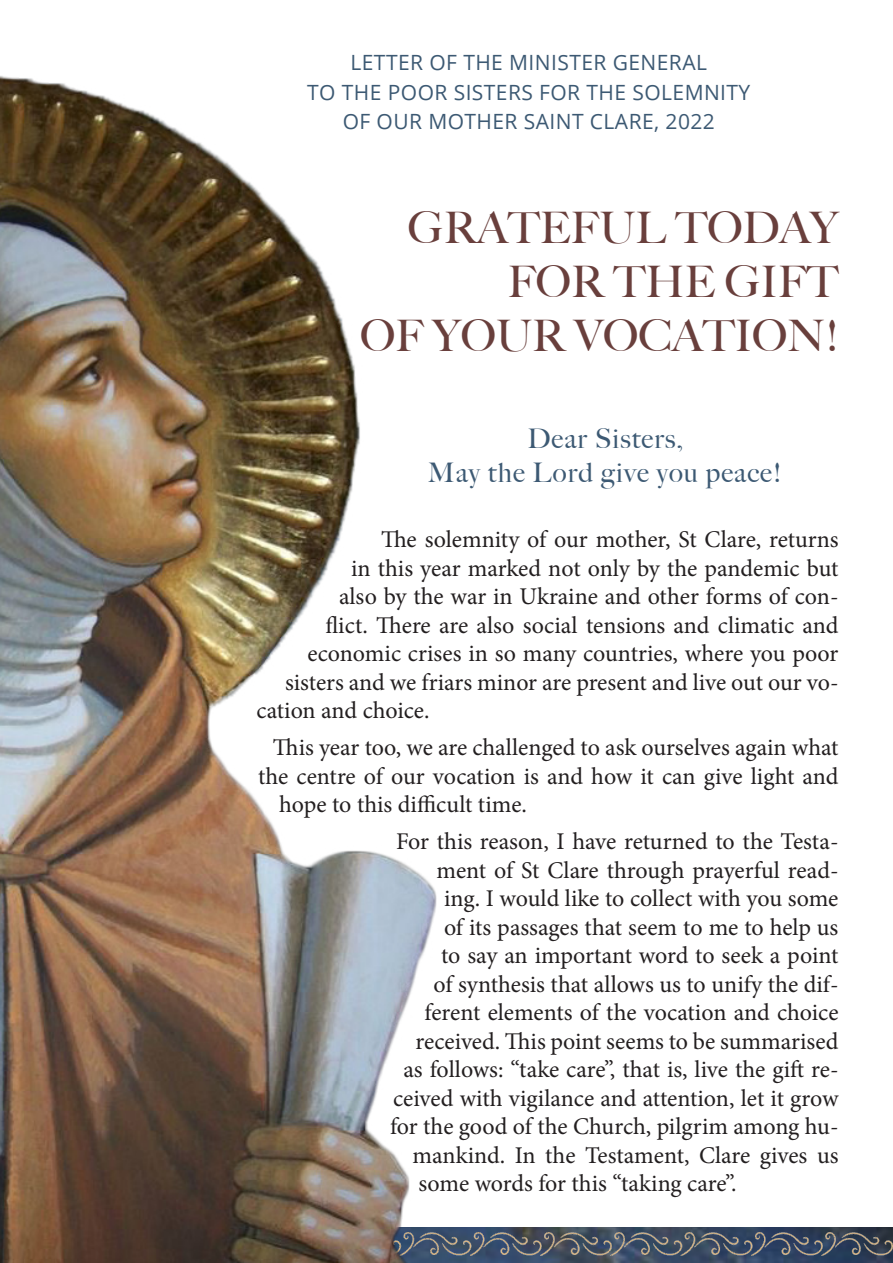
<style>
.page{position:relative;width:893px;height:1263px;background:#fff}
.page>*{position:absolute;margin:0;border:0;box-sizing:border-box;transform-origin:0 0}
.t1{font:500 43.5px/54px "Big Caslon";color:#693f3c;text-align:right}
.t2{font:500 27px "Big Caslon";letter-spacing:.04em;color:#3c5973}
.t3{font:24px "Minion Pro";letter-spacing:-.005em;color:#231f20}
.t4{font:21px "Open Sans";letter-spacing:.02em;color:#3c5973}
</style>
<div class="page">
<img style="left:445px;top:1227px;width:448px;height:36px">
<img style="left:445px;top:1233px;width:448px;height:23px">
<img style="left:0;top:76px;width:445px;height:1187px">
<p class="t4" style="left:351px;top:48px;width:358px">LETTER OF THE MINISTER GENERAL</p>
<p class="t4" style="left:307px;top:78px;width:445px">TO THE POOR SISTERS FOR THE SOLEMNITY</p>
<p class="t4" style="left:343px;top:107px;width:374px">OF OUR MOTHER SAINT CLARE, 2022</p>
<p class="t1" style="left:408px;top:199px;width:432px">GRATEFUL TODAY<br>FOR THE GIFT</p>
<p class="t1" style="left:360px;top:307px;width:480px">OF YOUR VOCATION!</p>
<p class="t2" style="left:527px;top:416px;width:157px">Dear Sisters,</p>
<p class="t2" style="left:428px;top:450px;width:355px">May the Lord give you peace!</p>
<p class="t3" style="left:381px;top:524px;width:459px">The solemnity of our mother, St Clare, returns</p>
<p class="t3" style="left:351px;top:552px;width:489px">in this year marked not only by the pandemic but</p>
<p class="t3" style="left:339px;top:581px;width:501px">also by the war in Ukraine and other forms of con-</p>
<p class="t3" style="left:325px;top:609px;width:515px">flict. There are also social tensions and climatic and</p>
<p class="t3" style="left:307px;top:638px;width:532px">economic crises in so many countries, where you poor</p>
<p class="t3" style="left:285px;top:666px;width:555px">sisters and we friars minor are present and live out our vo-</p>
<p class="t3" style="left:256px;top:695px;width:174px">cation and choice.</p>
<p class="t3" style="left:273px;top:732px;width:567px">This year too, we are challenged to ask ourselves again what</p>
<p class="t3" style="left:258px;top:760px;width:582px">the centre of our vocation is and how it can give light and</p>
<p class="t3" style="left:279px;top:789px;width:249px">hope to this difficult time.</p>
<p class="t3" style="left:396px;top:826px;width:444px">For this reason, I have returned to the Testa-</p>
<p class="t3" style="left:436px;top:854px;width:404px">ment of St Clare through prayerful read-</p>
<p class="t3" style="left:444px;top:883px;width:396px">ing. I would like to collect with you some</p>
<p class="t3" style="left:444px;top:911px;width:396px">of its passages that seem to me to help us</p>
<p class="t3" style="left:441px;top:940px;width:399px">to say an important word to seek a point</p>
<p class="t3" style="left:433px;top:968px;width:407px">of synthesis that allows us to unify the dif-</p>
<p class="t3" style="left:424px;top:997px;width:415px">ferent elements of the vocation and choice</p>
<p class="t3" style="left:415px;top:1025px;width:424px">received. This point seems to be summarised</p>
<p class="t3" style="left:403px;top:1054px;width:437px">as follows: “take care”, that is, live the gift re-</p>
<p class="t3" style="left:393px;top:1082px;width:447px">ceived with vigilance and attention, let it grow</p>
<p class="t3" style="left:390px;top:1111px;width:450px">for the good of the Church, pilgrim among hu-</p>
<p class="t3" style="left:412px;top:1139px;width:427px">mankind. In the Testament, Clare gives us</p>
<p class="t3" style="left:418px;top:1168px;width:319px">some words for this “taking care”.</p>
</div>
